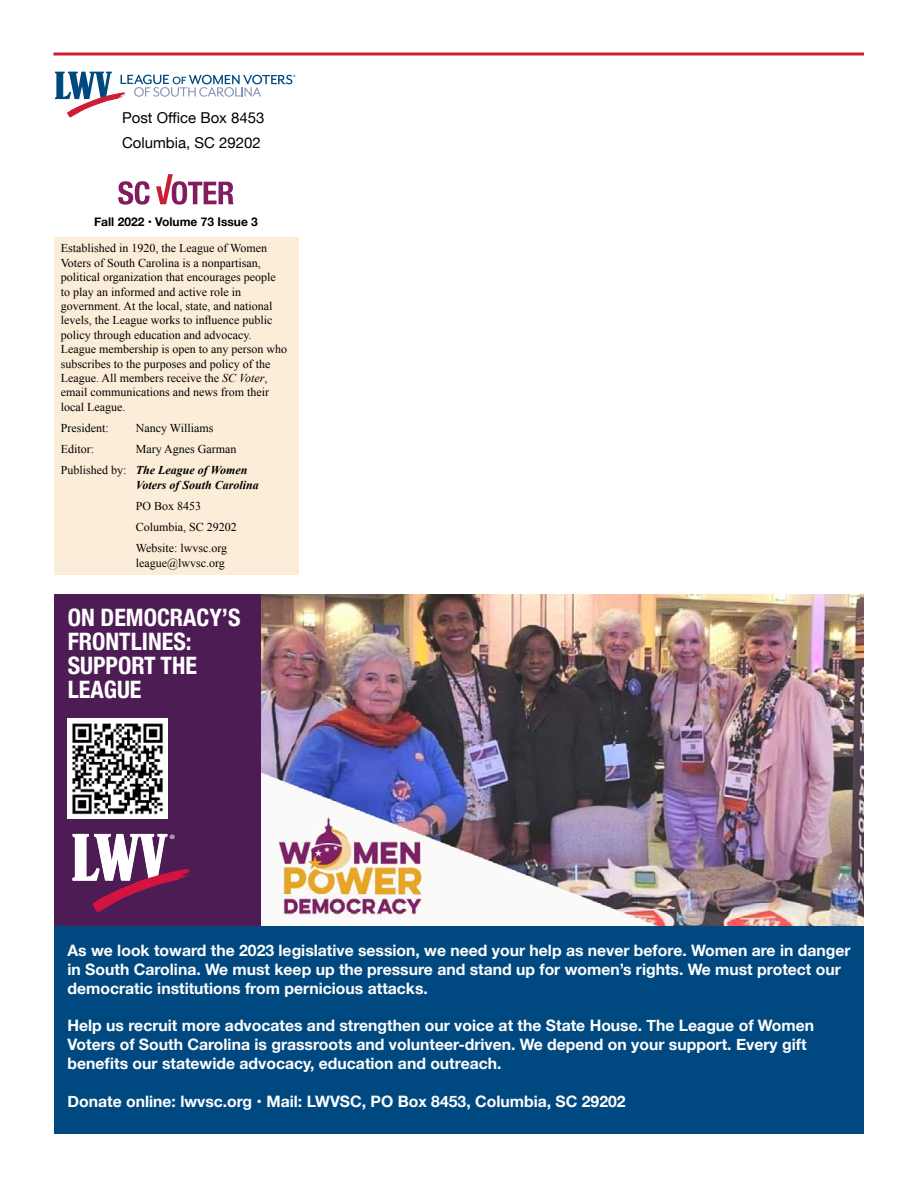
<style>
.page{position:relative;width:918px;height:1188px;background:#fff}
.page>*{position:absolute;margin:0;border:0;box-sizing:border-box;transform-origin:0 0}
.Donation_text{font:700 condensed 24px/24px "Helvetica Neue";color:#fff}
.Donation_text-2{font:700 15.75px/18.9px "Helvetica Neue";color:#fff}
.t1{font:15px/24.8px "Helvetica Neue";color:#000}
.t2{font:13.65px "Myriad Pro";color:#fff}
.Masthead{font:12px/14.4px "Times New Roman";color:#000}
.Masthead-2{font:italic 700 12px/14.4px "Times New Roman";color:#000}
.t3{font:700 12px "Helvetica Neue";color:#000}
.s1{font-style:italic}
.s2{font-weight:400;font-style:normal}
</style>
<div class="page">
<div style="left:54px;top:594px;width:207px;height:333px;background:#4e1c54"></div>
<img style="left:261px;top:594px;width:603px;height:333px">
<svg style="left:53px;top:52px;width:811px;height:4px;background:#d75668"></svg>
<svg style="left:55px;top:72px;width:241px;height:45px"></svg>
<svg style="left:118px;top:181px;width:32px;height:24px"></svg>
<svg style="left:156px;top:174px;width:78px;height:31px"></svg>
<div style="left:54px;top:237px;width:244px;height:338px;background:#fbedd7"></div>
<div style="left:54px;top:927px;width:810px;height:207px;background:#004880"></div>
<svg style="left:72px;top:834px;width:118px;height:78px"></svg>
<img style="left:68px;top:719px;width:99px;height:99px">
<p class="t1" style="left:122px;top:107px;width:144px">Post Office Box 8453<br>Columbia, SC 29202</p>
<p class="t3" style="left:94px;top:212px;width:165px">Fall 2022 • Volume 73 Issue 3</p>
<h1 class="Masthead" style="left:61px;top:241px;width:228px">Established in 1920, the League of Women Voters of South Carolina is a nonpartisan, political organization that encourages people to play an informed and active role in government. At the local, state, and national levels, the League works to influence public policy through education and advocacy.<br>League membership is open to any person who subscribes to the purposes and policy of the League. All members receive the <span class="s1">SC Voter</span>, email communications and news from their local League.</h1>
<h1 class="Masthead" style="left:61px;top:421px;width:49px">President:</h1>
<h1 class="Masthead" style="left:136px;top:421px;width:79px">Nancy Williams</h1>
<h1 class="Masthead" style="left:61px;top:442px;width:35px">Editor:</h1>
<h1 class="Masthead" style="left:136px;top:442px;width:102px">Mary Agnes Garman</h1>
<h1 class="Masthead-2" style="left:136px;top:463px;width:125px;text-indent:-75px"><span class="s2">Published by:</span> The League of Women<br>Voters of South Carolina</h1>
<h1 class="Masthead" style="left:136px;top:498px;width:67px">PO Box 8453</h1>
<h1 class="Masthead" style="left:136px;top:520px;width:103px">Columbia, SC 29202</h1>
<h1 class="Masthead" style="left:136px;top:541px;width:93px">Website: lwvsc.org league@lwvsc.org</h1>
<p class="Donation_text" style="left:68px;top:604px;width:174px">ON DEMOCRACY’S<br>FRONTLINES:<br>SUPPORT THE<br>LEAGUE</p>
<p class="t2" style="left:169px;top:831px;width:7px">®</p>
<p class="Donation_text-2" style="left:68px;top:941px;width:785px">As we look toward the 2023 legislative session, we need your help as never before. Women are in danger in South Carolina. We must keep up the pressure and stand up for women’s rights. We must protect our democratic institutions from pernicious attacks.</p>
<p class="Donation_text-2" style="left:68px;top:1017px;width:748px">Help us recruit more advocates and strengthen our voice at the State House. The League of Women<br>Voters of South Carolina is grassroots and volunteer-driven. We depend on your support. Every gift benefits our statewide advocacy, education and outreach.</p>
<p class="Donation_text-2" style="left:68px;top:1092px;width:560px">Donate online: lwvsc.org • Mail: LWVSC, PO Box 8453, Columbia, SC 29202</p>
</div>
